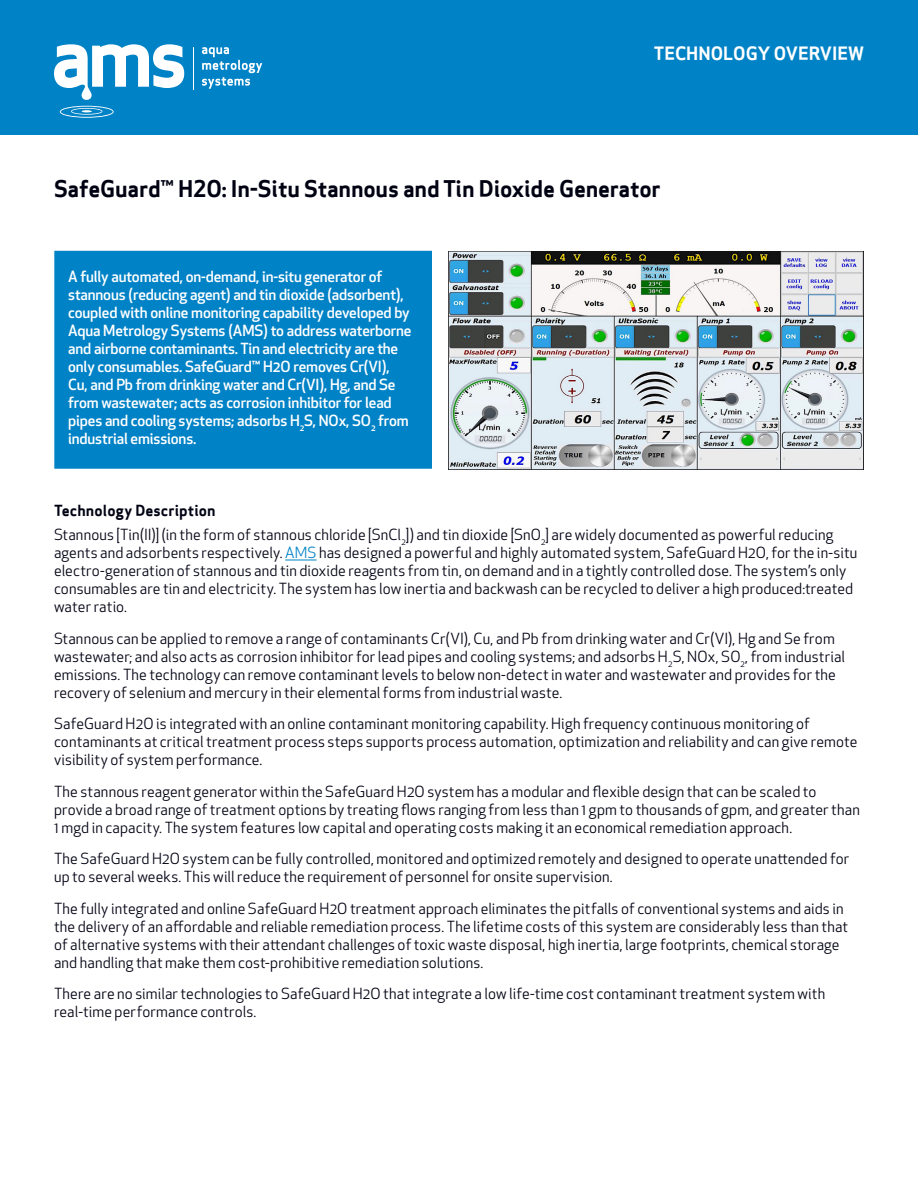
<style>
.page{position:relative;width:918px;height:1188px;background:#fff}
.page>*{position:absolute;margin:0;border:0;box-sizing:border-box;transform-origin:0 0}
.t1{font:700 22.5px "Apex Sans";letter-spacing:-.01em;color:#000212}
.t2{font:700 18px "Apex Sans";color:#fff}
.t3{font:15px/18px "Apex New";letter-spacing:.01em;color:#000212}
.t4{font:500 15px/18px "Apex New";letter-spacing:-.01em;color:#fff}
.t5{font:700 15px "Apex Sans";letter-spacing:.01em;color:#000212}
.s1{color:#0082c6}
</style>
<div class="page">
<hr style="left:285px;top:560px;width:32px;height:1px;background:#0082c6">
<div style="left:0;top:0;width:918px;height:135px;background:#0082c6"></div>
<hr style="left:194px;top:48px;width:1px;height:42px;background:#fff">
<svg style="left:202px;top:47px;width:60px;height:42px"></svg>
<svg style="left:60px;top:106px;width:54px;height:12px"></svg>
<svg style="left:54px;top:44px;width:130px;height:56px"></svg>
<div style="left:54px;top:251px;width:378px;height:218px;background:#0082c6;border:2px solid #0082c6"></div>
<img style="left:448px;top:251px;width:415px;height:218px">
<p class="t2" style="left:654px;top:42px;width:212px">TECHNOLOGY OVERVIEW</p>
<p class="t1" style="left:54px;top:175px;width:608px">SafeGuard™ H2O: In-Situ Stannous and Tin Dioxide Generator</p>
<p class="t4" style="left:68px;top:268px;width:345px">A fully automated, on-demand, in-situ generator of stannous (reducing agent) and tin dioxide (adsorbent), coupled with online monitoring capability developed by Aqua Metrology Systems (AMS) to address waterborne and airborne contaminants. Tin and electricity are the only consumables. SafeGuard™ H2O removes Cr(VI), Cu, and Pb from drinking water and Cr(VI), Hg, and Se from wastewater; acts as corrosion inhibitor for lead pipes and cooling systems; adsorbs H<sub>2</sub>S, NOx, SO<sub>2</sub> from industrial emissions.</p>
<p class="t5" style="left:54px;top:501px;width:163px">Technology Description</p>
<p class="t3" style="left:54px;top:526px;width:805px">Stannous [Tin(II)] (in the form of stannous chloride [SnCl<sub>2</sub>]) and tin dioxide [SnO<sub>2</sub>] are widely documented as powerful reducing agents and adsorbents respectively. <span class="s1">AMS</span> has designed a powerful and highly automated system, SafeGuard H2O, for the in-situ electro-generation of stannous and tin dioxide reagents from tin, on demand and in a tightly controlled dose. The system’s only consumables are tin and electricity. The system has low inertia and backwash can be recycled to deliver a high produced:treated water ratio.</p>
<p class="t3" style="left:54px;top:630px;width:793px">Stannous can be applied to remove a range of contaminants Cr(VI), Cu, and Pb from drinking water and Cr(VI), Hg and Se from wastewater; and also acts as corrosion inhibitor for lead pipes and cooling systems; and adsorbs H<sub>2</sub>S, NOx, SO<sub>2</sub>, from industrial emissions. The technology can remove contaminant levels to below non-detect in water and wastewater and provides for the recovery of selenium and mercury in their elemental forms from industrial waste.</p>
<p class="t3" style="left:54px;top:715px;width:805px">SafeGuard H2O is integrated with an online contaminant monitoring capability. High frequency continuous monitoring of contaminants at critical treatment process steps supports process automation, optimization and reliability and can give remote visibility of system performance.</p>
<p class="t3" style="left:54px;top:783px;width:807px">The stannous reagent generator within the SafeGuard H2O system has a modular and flexible design that can be scaled to provide a broad range of treatment options by treating flows ranging from less than 1 gpm to thousands of gpm, and greater than<br>1 mgd in capacity. The system features low capital and operating costs making it an economical remediation approach.</p>
<p class="t3" style="left:54px;top:850px;width:797px">The SafeGuard H2O system can be fully controlled, monitored and optimized remotely and designed to operate unattended for up to several weeks. This will reduce the requirement of personnel for onsite supervision.</p>
<p class="t3" style="left:54px;top:900px;width:796px">The fully integrated and online SafeGuard H2O treatment approach eliminates the pitfalls of conventional systems and aids in the delivery of an affordable and reliable remediation process. The lifetime costs of this system are considerably less than that of alternative systems with their attendant challenges of toxic waste disposal, high inertia, large footprints, chemical storage and handling that make them cost-prohibitive remediation solutions.</p>
<p class="t3" style="left:54px;top:985px;width:773px">There are no similar technologies to SafeGuard H2O that integrate a low life-time cost contaminant treatment system with real-time performance controls.</p>
</div>
